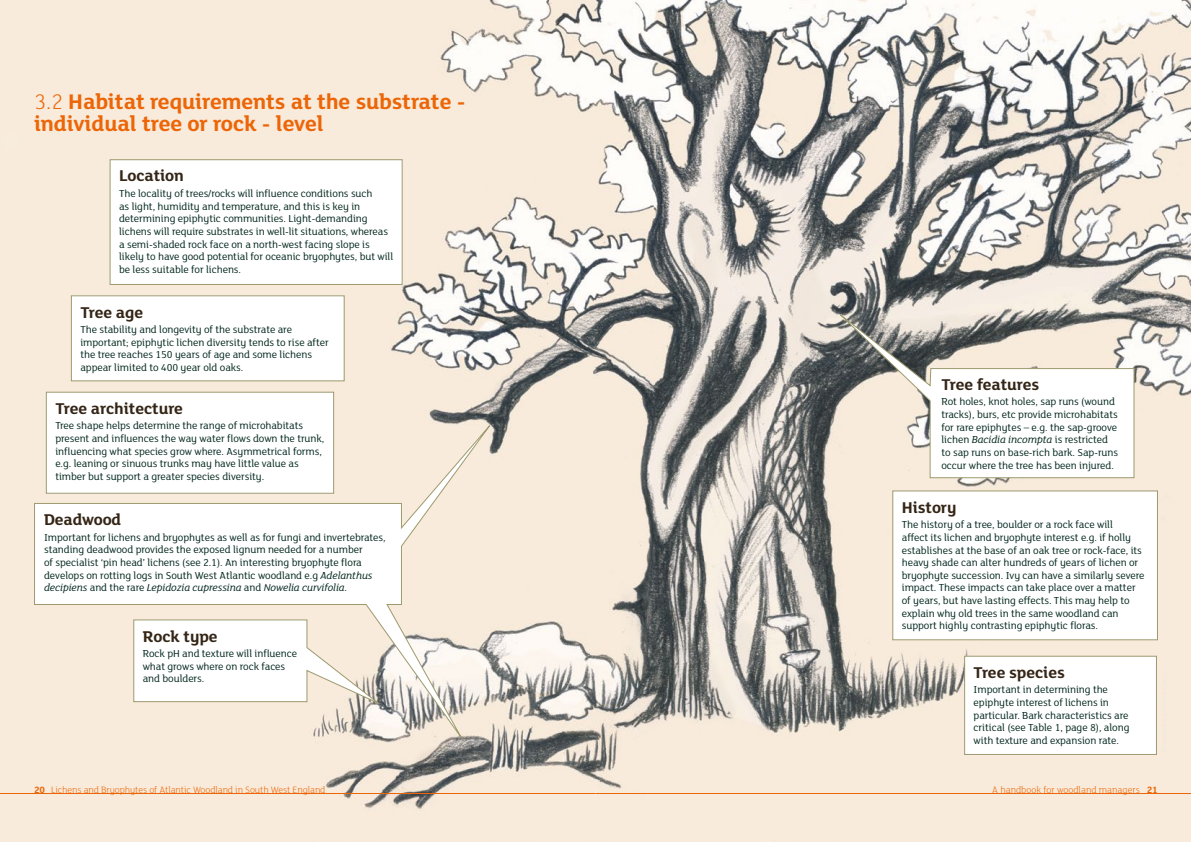
<style>
.page{position:relative;width:1191px;height:842px;background:#fff}
.page>*{position:absolute;margin:0;border:0;box-sizing:border-box;transform-origin:0 0}
.t1{font:700 23px/22px "FS Lola";letter-spacing:-.005em;color:#ec6608}
.t2{font:700 17px "FS Lola";letter-spacing:-.005em;color:#342516}
.t3{font:11px/12.7px "FS Lola";letter-spacing:-.005em;color:#00261d}
.t4{font:300 10px "FS Lola";letter-spacing:-.01em;color:#ec6608}
.s1{font-weight:300}
.s2{font-style:italic}
.s3{font-weight:700}
</style>
<div class="page">
<img style="left:0;top:0;width:1191px;height:842px">
<hr style="left:595px;top:793px;width:596px;height:1px;background:#ec6608">
<hr style="left:0;top:793px;width:595px;height:1px;background:#ec6608">
<div style="left:110px;top:160px;width:292px;height:124px;background:#fff"></div>
<div style="left:110px;top:159px;width:293px;height:126px;border:1px solid #9d9a6f"></div>
<svg style="left:824px;top:301px;width:311px;height:178px"></svg>
<div style="left:71px;top:296px;width:273px;height:85px;background:#fff"></div>
<div style="left:71px;top:295px;width:274px;height:86px;border:1px solid #9d9a6f"></div>
<div style="left:46px;top:392px;width:288px;height:101px;background:#fff"></div>
<div style="left:46px;top:392px;width:288px;height:102px;border:1px solid #9d9a6f"></div>
<div style="left:892px;top:491px;width:265px;height:149px;background:#fff"></div>
<div style="left:892px;top:490px;width:266px;height:150px;border:1px solid #9d9a6f"></div>
<svg style="left:34px;top:406px;width:471px;height:347px"></svg>
<div style="left:964px;top:656px;width:192px;height:98px;background:#fff"></div>
<div style="left:964px;top:656px;width:193px;height:99px;border:1px solid #9d9a6f"></div>
<h1 class="t1" style="left:34px;top:90px;width:433px"><span class="s1">3.2</span> Habitat requirements at the substrate - individual tree or rock - level</h1>
<h2 class="t2" style="left:119px;top:164px;width:66px">Location</h2>
<p class="t3" style="left:119px;top:187px;width:275px">The locality of trees/rocks will influence conditions such<br>as light, humidity and temperature, and this is key in determining epiphytic communities. Light-demanding lichens will require substrates in well-lit situations, whereas a semi-shaded rock face on a north-west facing slope is likely to have good potential for oceanic bryophytes, but will be less suitable for lichens.</p>
<h2 class="t2" style="left:80px;top:300px;width:64px">Tree age</h2>
<p class="t3" style="left:80px;top:323px;width:250px">The stability and longevity of the substrate are important; epiphytic lichen diversity tends to rise after the tree reaches 150 years of age and some lichens appear limited to 400 year old oaks.</p>
<h2 class="t2" style="left:55px;top:397px;width:129px">Tree architecture</h2>
<p class="t3" style="left:55px;top:419px;width:271px">Tree shape helps determine the range of microhabitats present and influences the way water flows down the trunk, influencing what species grow where. Asymmetrical forms, e.g. leaning or sinuous trunks may have little value as timber but support a greater species diversity.</p>
<h2 class="t2" style="left:44px;top:508px;width:79px">Deadwood</h2>
<p class="t3" style="left:44px;top:530px;width:343px">Important for lichens and bryophytes as well as for fungi and invertebrates, standing deadwood provides the exposed lignum needed for a number<br>of specialist ‘pin head’ lichens (see 2.1). An interesting bryophyte flora develops on rotting logs in South West Atlantic woodland e.g <span class="s2">Adelanthus decipiens</span> and the rare <span class="s2">Lepidozia cupressina</span> and <span class="s2">Nowelia curvifolia</span>.</p>
<h2 class="t2" style="left:143px;top:624px;width:76px">Rock type</h2>
<p class="t3" style="left:143px;top:647px;width:156px">Rock pH and texture will influence what grows where on rock faces and boulders.</p>
<h2 class="t2" style="left:941px;top:373px;width:99px">Tree features</h2>
<p class="t3" style="left:941px;top:395px;width:178px">Rot holes, knot holes, sap runs (wound tracks), burs, etc provide microhabitats for rare epiphytes – e.g. the sap-groove lichen <span class="s2">Bacidia incompta</span> is restricted to sap runs on base-rich bark. Sap-runs occur where the tree has been injured.</p>
<h2 class="t2" style="left:901px;top:495px;width:56px">History</h2>
<p class="t3" style="left:901px;top:518px;width:244px">The history of a tree, boulder or a rock face will<br>affect its lichen and bryophyte interest e.g. if holly establishes at the base of an oak tree or rock-face, its heavy shade can alter hundreds of years of lichen or bryophyte succession. Ivy can have a similarly severe impact. These impacts can take place over a matter of years, but have lasting effects. This may help to explain why old trees in the same woodland can support highly contrasting epiphytic floras.</p>
<h2 class="t2" style="left:973px;top:661px;width:93px">Tree species</h2>
<p class="t3" style="left:973px;top:683px;width:157px">Important in determining the epiphyte interest of lichens in particular. Bark characteristics are critical (see Table 1, page 8), along with texture and expansion rate.</p>
<p class="t4" style="left:34px;top:783px;width:293px"><span class="s3">20</span> Lichens and Bryophytes of Atlantic Woodland in South West England</p>
<p class="t4" style="left:992px;top:783px;width:167px">A handbook for woodland managers <span class="s3">21</span></p>
</div>
